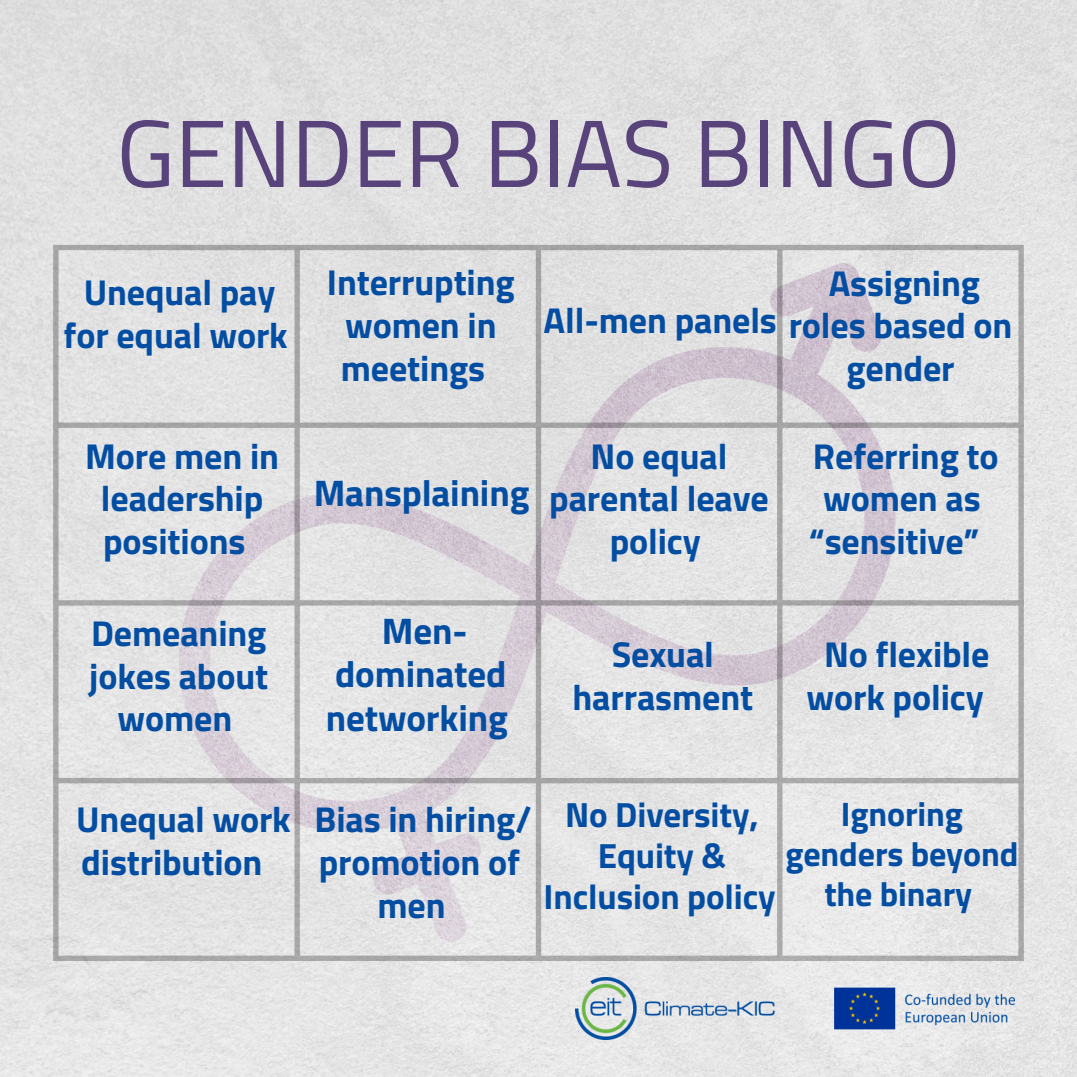
<style>
.page{position:relative;width:1077px;height:1077px;background:#fff}
.page>*{position:absolute;margin:0;border:0;box-sizing:border-box;transform-origin:0 0}
.t1{font:95.4px "Titillium Web";letter-spacing:-.005em;color:#58437b}
.t2{font:700 37px/43.5px "Titillium Web";letter-spacing:-.005em;color:#034ea2;text-align:center}
.t3{font:700 36px/42.8px "Titillium Web";letter-spacing:-.005em;color:#034ea2;text-align:center}
.t4{font:700 35px/41.2px "Titillium Web";letter-spacing:-.005em;color:#034ea2;text-align:center}
.t5{font:700 34px/39.8px "Titillium Web";letter-spacing:-.005em;color:#034ea2;text-align:center}
</style>
<div class="page">
<img style="left:0;top:0;width:1077px;height:1077px">
<img style="left:154px;top:250px;width:778px;height:759px">
<img style="left:575px;top:978px;width:440px;height:61px">
<div style="left:53px;top:250px;width:6px;height:706px;background:#a5a5a6"></div>
<svg style="left:294px;top:250px;width:6px;height:706px;background:#acabac"></svg>
<svg style="left:536px;top:250px;width:5px;height:706px;background:#a3a2a3"></svg>
<svg style="left:777px;top:250px;width:6px;height:706px;background:#abaaab"></svg>
<div style="left:1018px;top:250px;width:6px;height:706px;background:#a7a7a8"></div>
<div style="left:53px;top:245px;width:971px;height:5px;background:#a5a5a5"></div>
<svg style="left:59px;top:423px;width:964px;height:5px;background:#a5a4a5"></svg>
<svg style="left:59px;top:600px;width:959px;height:6px;background:#aaa9ab"></svg>
<svg style="left:59px;top:778px;width:959px;height:5px;background:#a6a6a7"></svg>
<div style="left:53px;top:956px;width:971px;height:5px;background:#a9a9a9"></div>
<h1 class="t1" style="left:116px;top:79px;width:846px">GENDER BIAS BINGO</h1>
<p class="t3" style="left:64px;top:270px;width:226px">Unequal pay for equal work</p>
<p class="t3" style="left:327px;top:261px;width:189px">Interrupting women in meetings</p>
<p class="t3" style="left:544px;top:299px;width:235px">All-men panels</p>
<p class="t3" style="left:789px;top:261px;width:225px">Assigning roles based on gender</p>
<p class="t3" style="left:85px;top:434px;width:195px">More men in leadership positions</p>
<p class="t2" style="left:314px;top:471px;width:217px">Mansplaining</p>
<p class="t3" style="left:549px;top:434px;width:221px">No equal parental leave policy</p>
<p class="t3" style="left:809px;top:434px;width:191px">Referring to women as “sensitive”</p>
<p class="t3" style="left:89px;top:611px;width:180px">Demeaning jokes about women</p>
<p class="t2" style="left:326px;top:608px;width:184px">Men&shy;dominated networking</p>
<p class="t3" style="left:573px;top:632px;width:182px">Sexual harrasment</p>
<p class="t3" style="left:807px;top:632px;width:185px">No flexible work policy</p>
<p class="t3" style="left:76px;top:797px;width:216px;text-align:left">Unequal work distribution</p>
<p class="t3" style="left:315px;top:797px;width:219px">Bias in hiring/</p>
<p class="t3" style="left:319px;top:840px;width:203px">promotion of men</p>
<p class="t4" style="left:544px;top:793px;width:234px">No Diversity,<br>Equity &amp;<br>Inclusion policy</p>
<p class="t5" style="left:785px;top:794px;width:235px">Ignoring genders beyond the binary</p>
</div>
